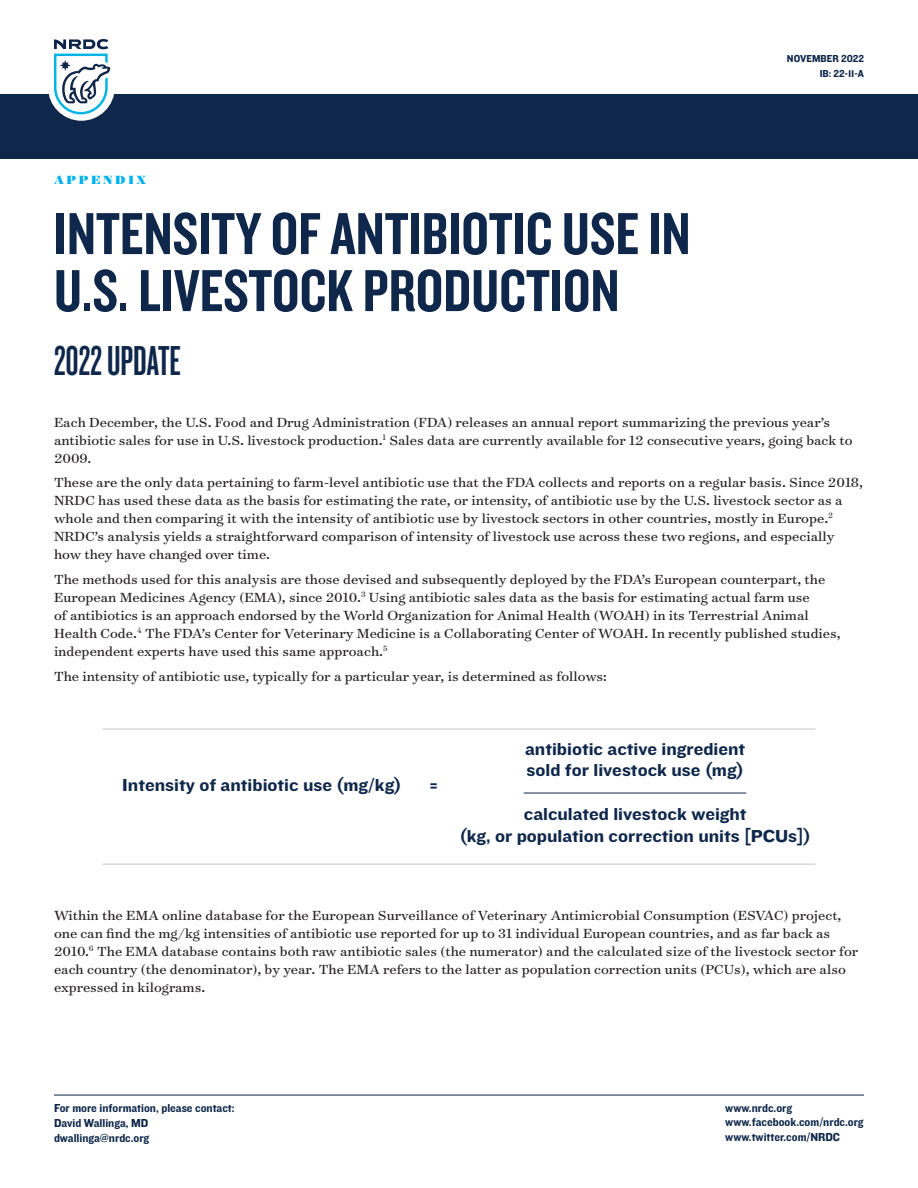
<style>
.page{position:relative;width:918px;height:1188px;background:#fff}
.page>*{position:absolute;margin:0;border:0;box-sizing:border-box;transform-origin:0 0}
.t1{font:61.5px/57px "Knockout 49 Liteweight";color:#0e274a}
.t2{font:43.5px "Knockout 47 Bantamweight";color:#0e274a}
.t3{font:18px/21.6px "Knockout 52 Cruiserweight";color:#0e274a;text-align:center}
.t4{font:15px/18px "Surveyor Text";color:#231f20}
.t5{font:900 13.5px "Surveyor Display";letter-spacing:.2em;color:#00b2eb}
.t6{font:12px/15px "Knockout 51 Middleweight";color:#0e274a}
.t7{font:10.5px/15px "Knockout 51 Middleweight";color:#0e274a;text-align:right}
</style>
<div class="page">
<div style="left:0;top:94px;width:918px;height:65px;background:#0e274a"></div>
<div style="left:48px;top:26px;width:67px;height:95px;background:#fff;border-radius:33px"></div>
<svg style="left:54px;top:39px;width:56px;height:75px"></svg>
<hr style="left:54px;top:1095px;width:810px;height:1px;background:#0e274a">
<hr style="left:103px;top:728px;width:712px;height:2px;background:#d9d9d9">
<hr style="left:103px;top:863px;width:712px;height:2px;background:#d9d9d9">
<hr style="left:524px;top:793px;width:222px;height:1px;background:#0e274a">
<p class="t5" style="left:54px;top:171px;width:94px">APPENDIX</p>
<h1 class="t1" style="left:54px;top:203px;width:638px">INTENSITY OF ANTIBIOTIC USE IN<br>U.S. LIVESTOCK PRODUCTION</h1>
<h2 class="t2" style="left:54px;top:335px;width:128px">2022 UPDATE</h2>
<p class="t7" style="left:787px;top:51px;width:79px">NOVEMBER 2022<br>IB: 22-11-A</p>
<p class="t4" style="left:54px;top:412px;width:800px">Each December, the U.S. Food and Drug Administration (FDA) releases an annual report summarizing the previous year’s antibiotic sales for use in U.S. livestock production.<sup>1</sup> Sales data are currently available for 12 consecutive years, going back to<br>2009.</p>
<p class="t4" style="left:54px;top:473px;width:811px">These are the only data pertaining to farm-level antibiotic use that the FDA collects and reports on a regular basis. Since 2018, NRDC has used these data as the basis for estimating the rate, or intensity, of antibiotic use by the U.S. livestock sector as a whole and then comparing it with the intensity of antibiotic use by livestock sectors in other countries, mostly in Europe.<sup>2<br></sup>NRDC’s analysis yields a straightforward comparison of intensity of livestock use across these two regions, and especially how they have changed over time.</p>
<p class="t4" style="left:54px;top:570px;width:788px">The methods used for this analysis are those devised and subsequently deployed by the FDA’s European counterpart, the European Medicines Agency (EMA), since 2010.<sup>3</sup> Using antibiotic sales data as the basis for estimating actual farm use<br>of antibiotics is an approach endorsed by the World Organization for Animal Health (WOAH) in its Terrestrial Animal Health Code.<sup>4</sup> The FDA’s Center for Veterinary Medicine is a Collaborating Center of WOAH. In recently published studies, independent experts have used this same approach.<sup>5</sup></p>
<p class="t4" style="left:54px;top:667px;width:554px">The intensity of antibiotic use, typically for a particular year, is determined as follows:</p>
<p class="t3" style="left:122px;top:773px;width:281px">Intensity of antibiotic use (mg/kg)</p>
<p class="t3" style="left:430px;top:775px;width:9px">=</p>
<p class="t3" style="left:525px;top:737px;width:222px;text-align:left">antibiotic active ingredient sold for livestock use (mg)</p>
<p class="t3" style="left:460px;top:802px;width:353px">calculated livestock weight<br>(kg, or population correction units [PCUs])</p>
<p class="t4" style="left:54px;top:906px;width:806px">Within the EMA online database for the European Surveillance of Veterinary Antimicrobial Consumption (ESVAC) project, one can find the mg/kg intensities of antibiotic use reported for up to 31 individual European countries, and as far back as 2010.<sup>6</sup> The EMA database contains both raw antibiotic sales (the numerator) and the calculated size of the livestock sector for each country (the denominator), by year. The EMA refers to the latter as population correction units (PCUs), which are also expressed in kilograms.</p>
<p class="t6" style="left:54px;top:1100px;width:182px">For more information, please contact:<br>David Wallinga, MD dwallinga@nrdc.org</p>
<p class="t6" style="left:725px;top:1100px;width:140px;line-height:14.4px">www.nrdc.org www.facebook.com/nrdc.org www.twitter.com/NRDC</p>
</div>
